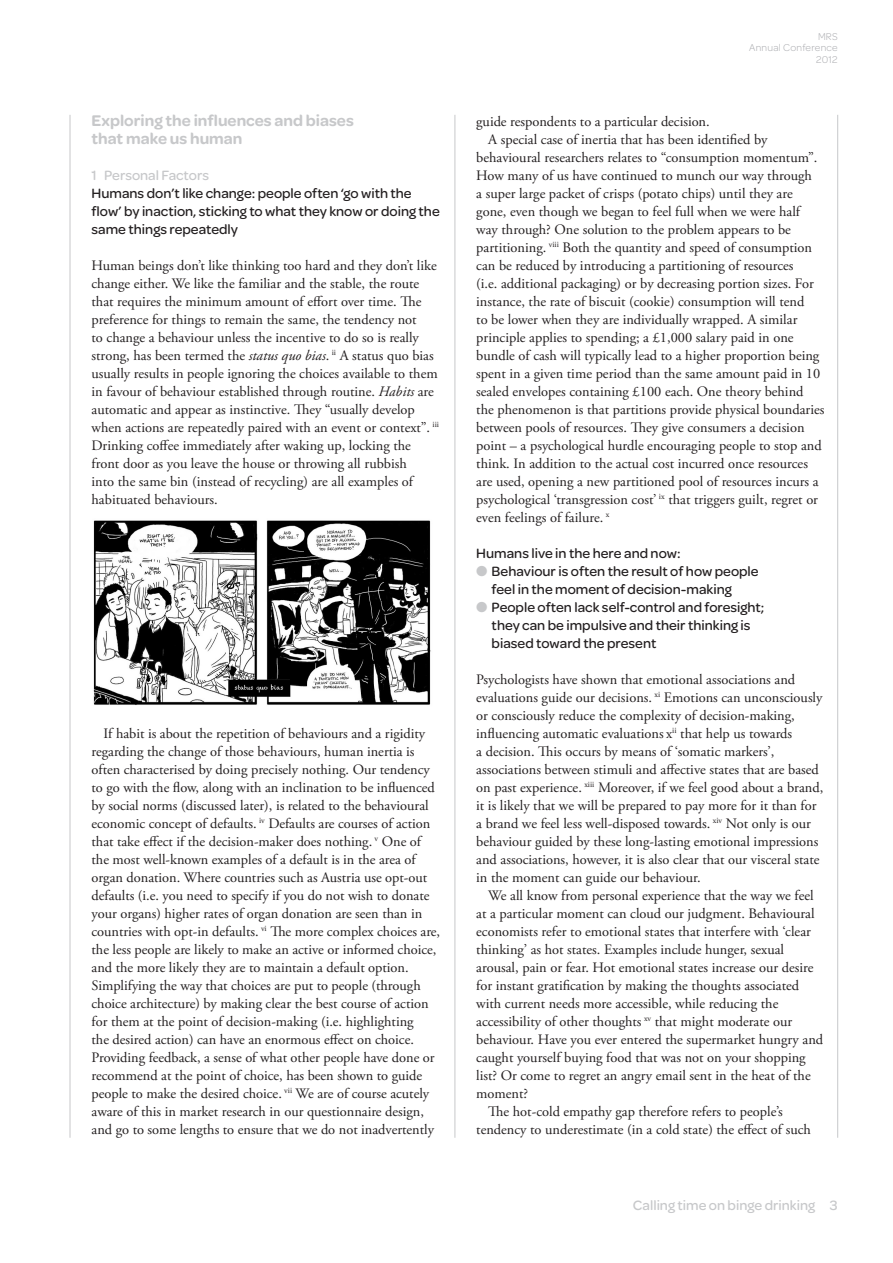
<style>
.page{position:relative;width:893px;height:1263px;background:#fff}
.page>*{position:absolute;margin:0;border:0;box-sizing:border-box;transform-origin:0 0}
.Sub-head_1{font:600 16.5px/18px "Omnes";color:#c7c8ca}
.Body{font:14.4px/18px "Adobe Garamond Pro";color:#231f20}
.Body_no_indent{font:14.4px/18px "Adobe Garamond Pro";color:#231f20}
.Sub-head_2{font:500 14.4px/18px "Omnes";color:#231f20}
.Sub-head_2-2{font:500 14.4px "Omnes";color:#c7c8ca}
.t1{font:300 10.5px/10.5px "Omnes";letter-spacing:.02em;color:#a8a9ad;text-align:right}
.s1{font-style:italic}
.s2{color:#c7c8ca}
</style>
<div class="page">
<hr style="left:455px;top:115px;width:1px;height:1023px;background:#c7c8ca">
<hr style="left:70px;top:115px;width:1px;height:1023px;background:#c7c8ca">
<hr style="left:837px;top:115px;width:1px;height:1023px;background:#c7c8ca">
<img style="left:93px;top:520px;width:338px;height:185px">
<p class="Sub-head_1" style="left:92px;top:111px;width:264px">Exploring the influences and biases that make us human</p>
<p class="Sub-head_2-2" style="left:92px;top:165px;width:119px">1 Personal Factors</p>
<p class="Sub-head_2" style="left:92px;top:183px;width:350px">Humans don’t like change: people often ‘go with the flow’ by inaction, sticking to what they know or doing the same things repeatedly</p>
<p class="Body_no_indent" style="left:92px;top:257px;width:349px">Human beings don’t like thinking too hard and they don’t like change either. We like the familiar and the stable, the route that requires the minimum amount of effort over time. The preference for things to remain the same, the tendency not<br>to change a behaviour unless the incentive to do so is really strong, has been termed the <span class="s1">status quo bias</span>. <sup>ii</sup> A status quo bias usually results in people ignoring the choices available to them in favour of behaviour established through routine. <span class="s1">Habits</span> are automatic and appear as instinctive. They “usually develop when actions are repeatedly paired with an event or context”. <sup>iii </sup>Drinking coffee immediately after waking up, locking the front door as you leave the house or throwing all rubbish<br>into the same bin (instead of recycling) are all examples of habituated behaviours.</p>
<p class="Body" style="left:92px;top:725px;width:350px;text-indent:12px">If habit is about the repetition of behaviours and a rigidity regarding the change of those behaviours, human inertia is often characterised by doing precisely nothing. Our tendency to go with the flow, along with an inclination to be influenced by social norms (discussed later), is related to the behavioural economic concept of defaults. <sup>iv</sup> Defaults are courses of action that take effect if the decision-maker does nothing. <sup>v</sup> One of the most well-known examples of a default is in the area of organ donation. Where countries such as Austria use opt-out defaults (i.e. you need to specify if you do not wish to donate your organs) higher rates of organ donation are seen than in countries with opt-in defaults. <sup>vi</sup> The more complex choices are, the less people are likely to make an active or informed choice, and the more likely they are to maintain a default option.<br>Simplifying the way that choices are put to people (through choice architecture) by making clear the best course of action for them at the point of decision-making (i.e. highlighting<br>the desired action) can have an enormous effect on choice.<br>Providing feedback, a sense of what other people have done or recommend at the point of choice, has been shown to guide people to make the desired choice. <sup>vii</sup> We are of course acutely aware of this in market research in our questionnaire design, and go to some lengths to ensure that we do not inadvertently</p>
<p class="t1" style="left:749px;top:31px;width:90px">MRS<br>Annual Conference</p>
<p class="t1" style="left:816px;top:54px;width:23px">2012</p>
<p class="Body" style="left:476px;top:113px;width:235px">guide respondents to a particular decision.</p>
<p class="Body" style="left:476px;top:131px;width:350px;text-indent:12px">A special case of inertia that has been identified by behavioural researchers relates to “consumption momentum”.<br>How many of us have continued to munch our way through<br>a super large packet of crisps (potato chips) until they are gone, even though we began to feel full when we were half way through? One solution to the problem appears to be partitioning. <sup>viii</sup> Both the quantity and speed of consumption can be reduced by introducing a partitioning of resources<br>(i.e. additional packaging) or by decreasing portion sizes. For instance, the rate of biscuit (cookie) consumption will tend<br>to be lower when they are individually wrapped. A similar principle applies to spending; a £1,000 salary paid in one bundle of cash will typically lead to a higher proportion being spent in a given time period than the same amount paid in 10 sealed envelopes containing £100 each. One theory behind the phenomenon is that partitions provide physical boundaries between pools of resources. They give consumers a decision point – a psychological hurdle encouraging people to stop and think. In addition to the actual cost incurred once resources are used, opening a new partitioned pool of resources incurs a psychological ‘transgression cost’ <sup>ix</sup> that triggers guilt, regret or even feelings of failure. <sup>x</sup></p>
<p class="Sub-head_2" style="left:476px;top:543px;width:206px">Humans live in the here and now:</p>
<p class="Sub-head_2" style="left:492px;top:561px;width:269px;text-indent:-15px"><span class="s2">●</span> Behaviour is often the result of how people feel in the moment of decision-making</p>
<p class="Sub-head_2" style="left:492px;top:597px;width:274px;text-indent:-15px"><span class="s2">●</span> People often lack self-control and foresight; they can be impulsive and their thinking is biased toward the present</p>
<p class="Body_no_indent" style="left:476px;top:671px;width:349px">Psychologists have shown that emotional associations and evaluations guide our decisions. <sup>xi</sup> Emotions can unconsciously or consciously reduce the complexity of decision-making, influencing automatic evaluations x<sup>ii</sup> that help us towards<br>a decision. This occurs by means of ‘somatic markers’, associations between stimuli and affective states that are based on past experience. <sup>xiii</sup> Moreover, if we feel good about a brand, it is likely that we will be prepared to pay more for it than for a brand we feel less well-disposed towards. <sup>xiv</sup> Not only is our behaviour guided by these long-lasting emotional impressions and associations, however, it is also clear that our visceral state in the moment can guide our behaviour.</p>
<p class="Body" style="left:476px;top:887px;width:348px;text-indent:12px">We all know from personal experience that the way we feel at a particular moment can cloud our judgment. Behavioural economists refer to emotional states that interfere with ‘clear thinking’ as hot states. Examples include hunger, sexual arousal, pain or fear. Hot emotional states increase our desire for instant gratification by making the thoughts associated with current needs more accessible, while reducing the accessibility of other thoughts <sup>xv</sup> that might moderate our behaviour. Have you ever entered the supermarket hungry and caught yourself buying food that was not on your shopping list? Or come to regret an angry email sent in the heat of the moment?</p>
<p class="Body" style="left:476px;top:1103px;width:336px;text-indent:12px">The hot-cold empathy gap therefore refers to people’s tendency to underestimate (in a cold state) the effect of such</p>
<p class="Sub-head_2-2" style="left:633px;top:1195px;width:206px">Calling time on binge drinking 3</p>
</div>
